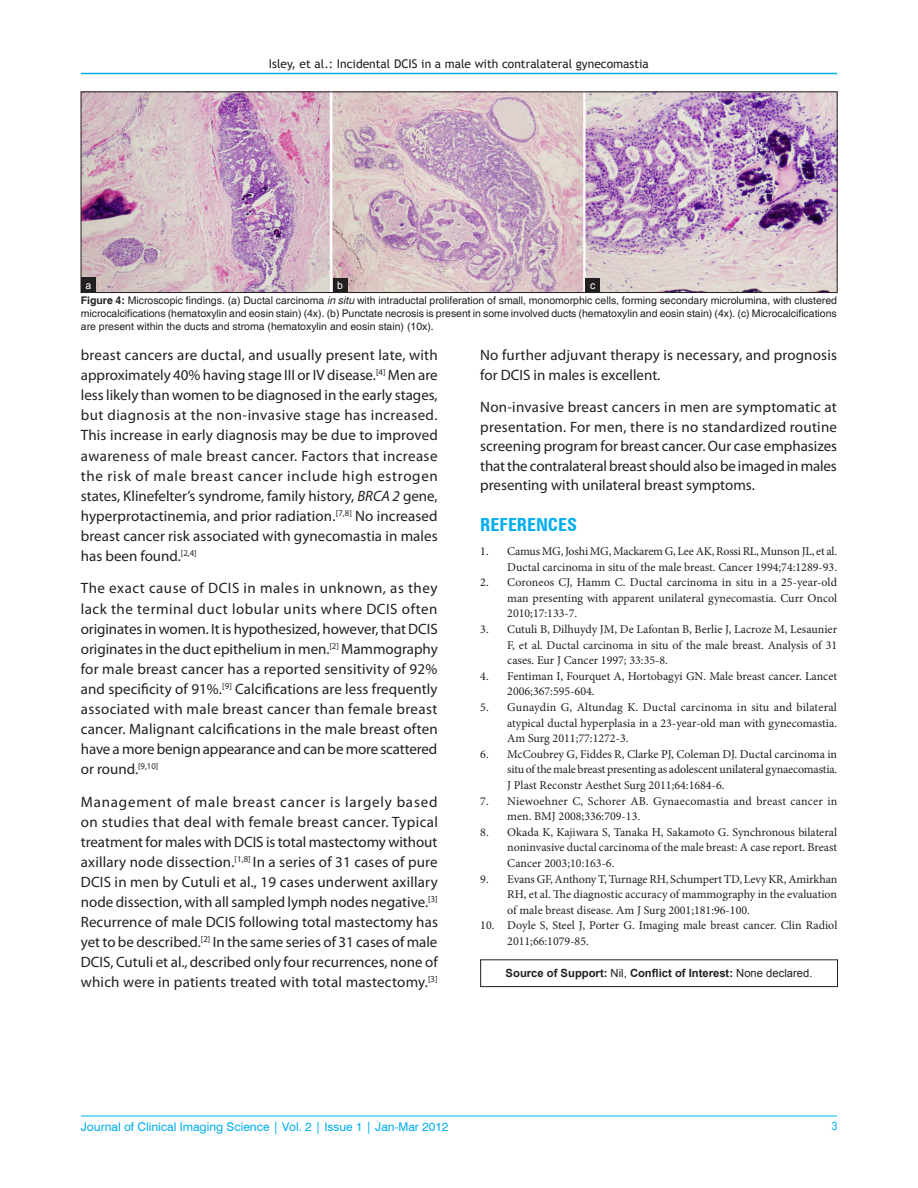
<style>
.page{position:relative;width:918px;height:1188px;background:#fff}
.page>*{position:absolute;margin:0;border:0;box-sizing:border-box;transform-origin:0 0}
.t1{font:700 condensed 18px "Zurich BT";color:#00aeef}
.t2{font:15px/20.1px "Myriad Pro";color:#231f20;text-align:justify}
.t3{font:12px/15.6px "Minion Pro";color:#231f20;text-align:justify}
.t4{font:12px "Trebuchet MS";color:#231f20}
.t5{font:12px "Swiss 721 BT";color:#00aeef}
.t6{font:condensed 12px "Helvetica";color:#00aeef}
.t7{font:700 11.25px "Arial";color:#231f20}
.t8{font:10.5px/12.8px "Helvetica";color:#231f20;text-align:justify}
.t9{font:10.5px "Arial";color:#fff}
.s1{font-weight:700}
.s2{font-style:italic}
.s3{font-weight:400}
</style>
<div class="page">
<hr style="left:81px;top:1116px;width:756px;height:1px;background:#00aeef">
<hr style="left:81px;top:73px;width:756px;height:1px;background:#00aeef">
<div style="left:480px;top:959px;width:358px;height:28px;border:1px solid #231f20"></div>
<img style="left:83px;top:94px;width:752px;height:197px">
<div style="left:81px;top:92px;width:756px;height:201px;border:1px solid #231f20"></div>
<div style="left:81px;top:278px;width:15px;height:14px;background:#231f20"></div>
<div style="left:333px;top:278px;width:15px;height:15px;background:#231f20"></div>
<div style="left:585px;top:278px;width:15px;height:15px;background:#231f20"></div>
<p class="t4" style="left:269px;top:56px;width:382px">Isley, et al.: Incidental DCIS in a male with contralateral gynecomastia</p>
<p class="t9" style="left:85px;top:278px;width:7px">a</p>
<p class="t9" style="left:337px;top:278px;width:7px">b</p>
<p class="t9" style="left:590px;top:278px;width:7px">c</p>
<p class="t8" style="left:81px;top:295px;width:758px"><span class="s1">Figure 4:</span> Microscopic findings. (a) Ductal carcinoma <span class="s2">in situ</span> with intraductal proliferation of small, monomorphic cells, forming secondary microlumina, with clustered microcalcifications (hematoxylin and eosin stain) (4x). (b) Punctate necrosis is present in some involved ducts (hematoxylin and eosin stain) (4x). (c) Microcalcifications are present within the ducts and stroma (hematoxylin and eosin stain) (10x).</p>
<p class="t2" style="left:81px;top:345px;width:359px">breast cancers are ductal, and usually present late, with approximately 40% having stage III or IV disease.<sup>[4]</sup> Men are less likely than women to be diagnosed in the early stages, but diagnosis at the non-invasive stage has increased.<br>This increase in early diagnosis may be due to improved awareness of male breast cancer. Factors that increase the risk of male breast cancer include high estrogen states, Klinefelter’s syndrome, family history, <span class="s2">BRCA 2</span> gene, hyperprotactinemia, and prior radiation.<sup>[7,8]</sup> No increased breast cancer risk associated with gynecomastia in males has been found.<sup>[2,4]</sup></p>
<p class="t2" style="left:81px;top:578px;width:359px">The exact cause of DCIS in males in unknown, as they lack the terminal duct lobular units where DCIS often originates in women. It is hypothesized, however, that DCIS originates in the duct epithelium in men.<sup>[2]</sup> Mammography for male breast cancer has a reported sensitivity of 92% and specificity of 91%.<sup>[9]</sup> Calcifications are less frequently associated with male breast cancer than female breast cancer. Malignant calcifications in the male breast often have a more benign appearance and can be more scattered or round.<sup>[9,10]</sup></p>
<p class="t2" style="left:81px;top:791px;width:359px">Management of male breast cancer is largely based on studies that deal with female breast cancer. Typical treatment for males with DCIS is total mastectomy without axillary node dissection.<sup>[1,8]</sup> In a series of 31 cases of pure DCIS in men by Cutuli et al., 19 cases underwent axillary node dissection, with all sampled lymph nodes negative.<sup>[3] </sup>Recurrence of male DCIS following total mastectomy has yet to be described.<sup>[2]</sup> In the same series of 31 cases of male DCIS, Cutuli et al., described only four recurrences, none of which were in patients treated with total mastectomy.<sup>[3]</sup></p>
<p class="t2" style="left:480px;top:345px;width:358px;line-height:19.5px">No further adjuvant therapy is necessary, and prognosis for DCIS in males is excellent.</p>
<p class="t2" style="left:480px;top:397px;width:358px;line-height:19.5px">Non-invasive breast cancers in men are symptomatic at presentation. For men, there is no standardized routine screening program for breast cancer. Our case emphasizes that the contralateral breast should also be imaged in males presenting with unilateral breast symptoms.</p>
<p class="t1" style="left:480px;top:513px;width:98px">REFERENCES</p>
<p class="t3" style="left:480px;top:543px;width:358px;text-align:right">1. Camus MG, Joshi MG, Mackarem G, Lee AK, Rossi RL, Munson JL, et al.<br>Ductal carcinoma in situ of the male breast. Cancer 1994;74:1289-93.</p>
<p class="t3" style="left:507px;top:575px;width:331px;text-indent:-27px">2. Coroneos CJ, Hamm C. Ductal carcinoma in situ in a 25-year-old man presenting with apparent unilateral gynecomastia. Curr Oncol 2010;17:133-7.</p>
<p class="t3" style="left:507px;top:621px;width:331px;text-indent:-27px">3. Cutuli B, Dilhuydy JM, De Lafontan B, Berlie J, Lacroze M, Lesaunier F, et al. Ductal carcinoma in situ of the male breast. Analysis of 31 cases. Eur J Cancer 1997; 33:35-8.</p>
<p class="t3" style="left:507px;top:668px;width:331px;text-indent:-27px">4. Fentiman I, Fourquet A, Hortobagyi GN. Male breast cancer. Lancet<br>2006;367:595-604.</p>
<p class="t3" style="left:507px;top:699px;width:331px;text-indent:-27px">5. Gunaydin G, Altundag K. Ductal carcinoma in situ and bilateral atypical ductal hyperplasia in a 23-year-old man with gynecomastia.<br>Am Surg 2011;77:1272-3.</p>
<p class="t3" style="left:507px;top:746px;width:332px;text-indent:-27px">6. McCoubrey G, Fiddes R, Clarke PJ, Coleman DJ. Ductal carcinoma in situ of the male breast presenting as adolescent unilateral gynaecomastia.<br>J Plast Reconstr Aesthet Surg 2011;64:1684-6.</p>
<p class="t3" style="left:507px;top:793px;width:332px;text-indent:-27px">7. Niewoehner C, Schorer AB. Gynaecomastia and breast cancer in men. BMJ 2008;336:709-13.</p>
<p class="t3" style="left:507px;top:824px;width:331px;text-indent:-27px">8. Okada K, Kajiwara S, Tanaka H, Sakamoto G. Synchronous bilateral noninvasive ductal carcinoma of the male breast: A case report. Breast Cancer 2003;10:163-6.</p>
<p class="t3" style="left:507px;top:871px;width:332px;text-indent:-27px">9. Evans GF, Anthony T, Turnage RH, Schumpert TD, Levy KR, Amirkhan RH, et al. The diagnostic accuracy of mammography in the evaluation of male breast disease. Am J Surg 2001;181:96-100.</p>
<p class="t3" style="left:507px;top:918px;width:332px;text-indent:-27px">10. Doyle S, Steel J, Porter G. Imaging male breast cancer. Clin Radiol<br>2011;66:1079-85.</p>
<p class="t7" style="left:506px;top:966px;width:308px">Source of Support: <span class="s3">Nil,</span> Conflict of Interest: <span class="s3">None declared.</span></p>
<p class="t5" style="left:81px;top:1119px;width:369px">Journal of Clinical Imaging Science | Vol. 2 | Issue 1 | Jan-Mar 2012</p>
<p class="t6" style="left:832px;top:1119px;width:7px">3</p>
</div>
